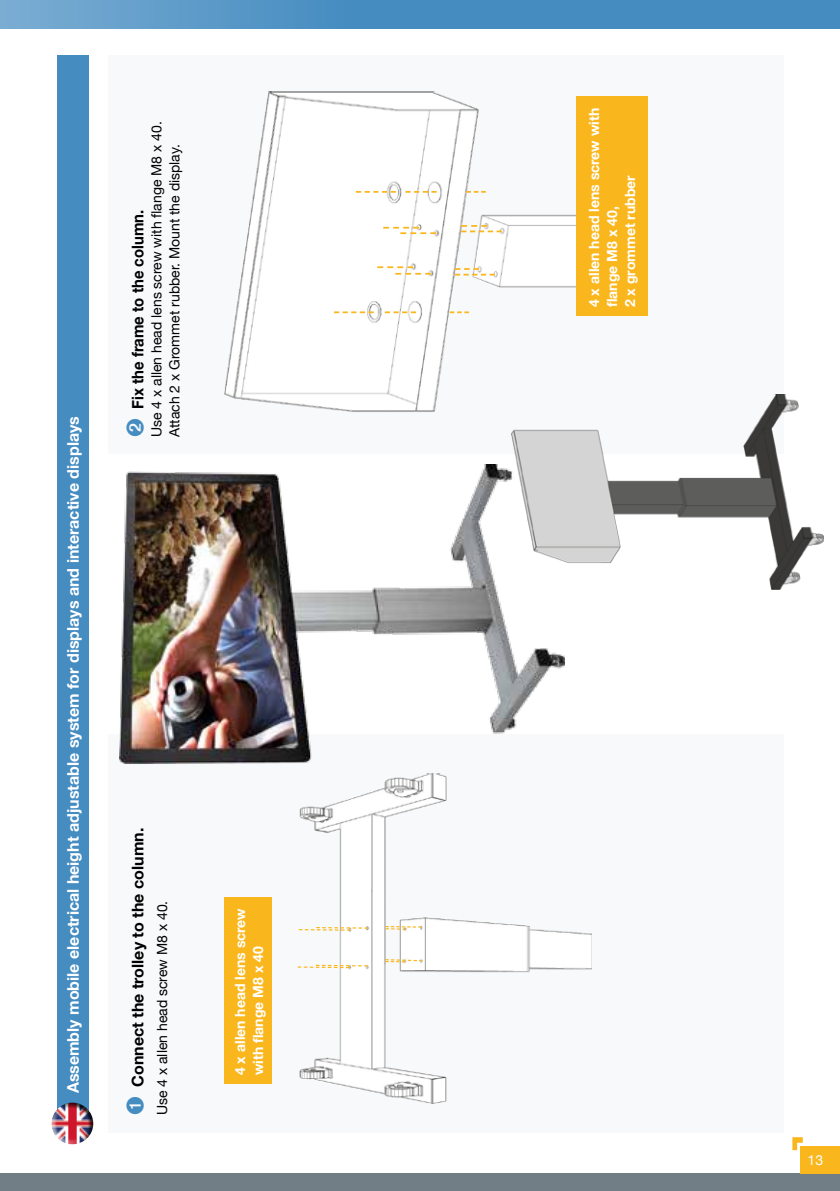
<style>
.page{position:relative;width:840px;height:1191px;background:#fff}
.page>*{position:absolute;margin:0;border:0;box-sizing:border-box;transform-origin:0 0}
.t1{font:700 16px "Helvetica Neue";color:#fff}
.t2{font:700 16px "Helvetica Neue";color:#000}
.t3{font:700 16px "Helvetica Neue";color:#000;scale:.93 1}
.t4{font:14px/18px "Helvetica Neue";color:#000}
.t5{font:700 14px/18px "Helvetica Neue";color:#fff}
.t6{font:14px "Helvetica Neue";color:#fff}
.s1{color:#458cc1}
</style>
<div class="page">
<div style="left:0;top:1174px;width:839px;height:17px;background:#717e86"></div>
<div style="left:799px;top:1146px;width:40px;height:28px;background:#fab71d"></div>
<svg style="left:792px;top:1137px;width:10px;height:13px"></svg>
<svg style="left:0;top:0;width:839px;height:28px;background:#5092c4"></svg>
<div style="left:801px;top:1148px;width:27px;height:19px;background:#fab71d"></div>
<div style="left:57px;top:55px;width:31px;height:1078px;background:#458cc1"></div>
<div style="left:48px;top:1100px;width:37px;height:44px;background:#fff;opacity:.75"></div>
<div style="left:59px;top:1099px;width:35px;height:45px;background:#000;opacity:.75"></div>
<div style="left:108px;top:734px;width:675px;height:398px;background:#f8f9fa"></div>
<div style="left:108px;top:55px;width:675px;height:398px;background:#f8f9fa"></div>
<div style="left:224px;top:897px;width:48px;height:187px;background:#fab71d"></div>
<img style="left:299px;top:773px;width:292px;height:330px">
<svg style="left:298px;top:927px;width:70px;height:3px"></svg>
<svg style="left:297px;top:964px;width:70px;height:4px"></svg>
<svg style="left:385px;top:926px;width:36px;height:4px"></svg>
<svg style="left:384px;top:958px;width:39px;height:4px"></svg>
<img style="left:511px;top:395px;width:312px;height:194px">
<img style="left:119px;top:464px;width:445px;height:299px">
<img style="left:224px;top:92px;width:371px;height:320px">
<svg style="left:377px;top:266px;width:54px;height:9px"></svg>
<svg style="left:383px;top:227px;width:53px;height:7px"></svg>
<svg style="left:461px;top:225px;width:40px;height:7px"></svg>
<svg style="left:454px;top:268px;width:40px;height:7px"></svg>
<svg style="left:356px;top:191px;width:39px;height:2px"></svg>
<svg style="left:405px;top:191px;width:31px;height:2px"></svg>
<svg style="left:466px;top:191px;width:19px;height:2px"></svg>
<svg style="left:334px;top:311px;width:39px;height:2px"></svg>
<svg style="left:384px;top:311px;width:32px;height:2px"></svg>
<svg style="left:449px;top:311px;width:20px;height:2px"></svg>
<div style="left:576px;top:96px;width:71px;height:219px;background:#fab71d"></div>
<p class="t1" style="left:63px;top:1093px;width:679px;rotate:-90deg">Assembly mobile electrical height adjustable system for displays and interactive displays</p>
<p class="t4" style="left:147px;top:437px;width:317px;rotate:-90deg">Use 4 x allen head lens screw with flange M8 x 40.<br>Attach 2 x Grommet rubber. Mount the display.</p>
<p class="t3" style="left:128px;top:437px;width:246px;rotate:-90deg"><span class="s1">➋</span> Fix the frame to the column.</p>
<p class="t2" style="left:128px;top:1115px;width:289px;rotate:-90deg"><span class="s1">➊</span> Connect the trolley to the column.</p>
<p class="t4" style="left:153px;top:1115px;width:216px;rotate:-90deg">Use 4 x allen head screw M8 x 40.</p>
<p class="t5" style="left:231px;top:1075px;width:168px;rotate:-90deg">4 x allen head lens screw with flange M8 x 40</p>
<p class="t5" style="left:584px;top:307px;width:201px;rotate:-90deg">4 x allen head lens screw with flange M8 x 40,<br>2 x grommet rubber</p>
<p class="t6" style="left:807px;top:1151px;width:17px">13</p>
</div>
